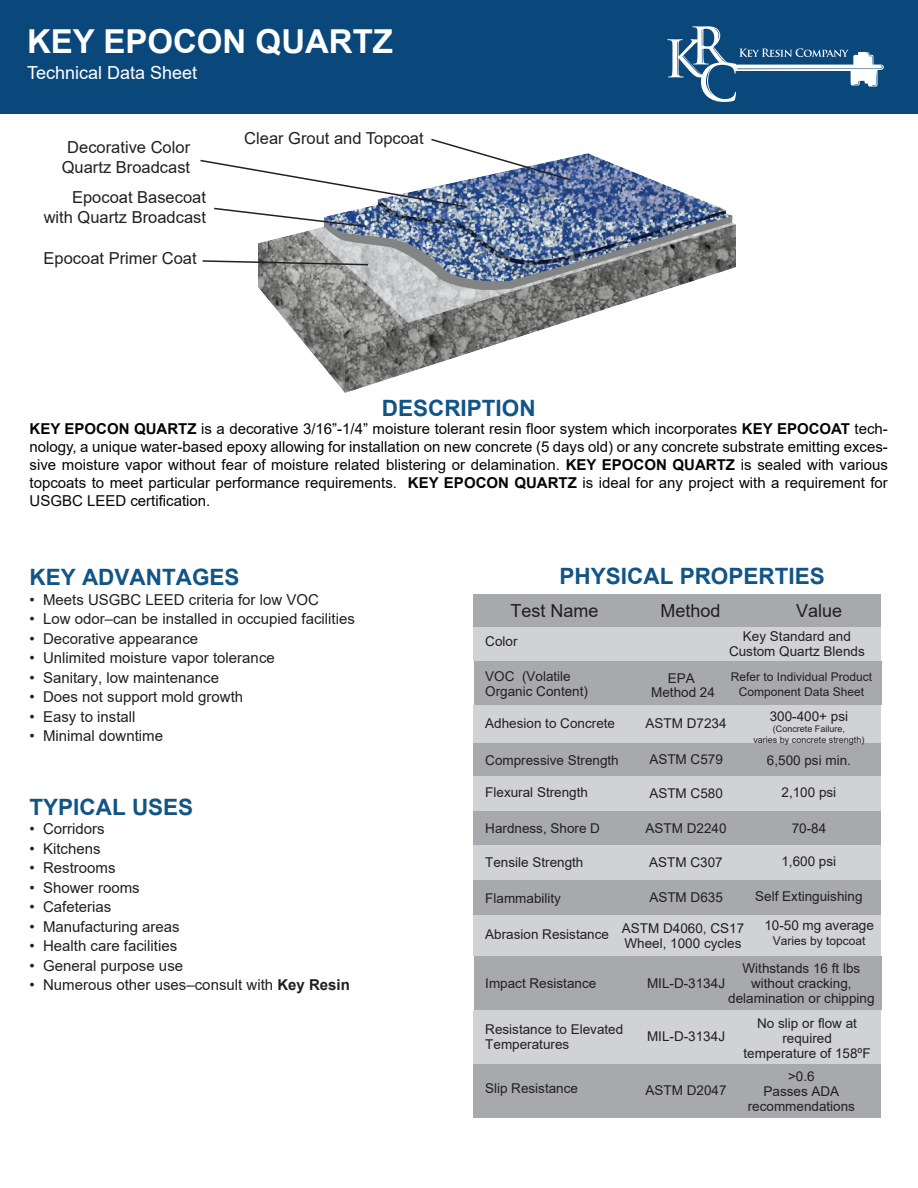
<style>
.page{position:relative;width:918px;height:1188px;background:#fff}
.page>*{position:absolute;margin:0;border:0;box-sizing:border-box;transform-origin:0 0}
.t1{font:700 33px "Arial";color:#fff}
.t2{font:700 22.5px "Arial";color:#115486}
.t3{font:18px "Arial";color:#231f20}
.t4{font:18px "Arial";color:#fff}
.t5{font:16.5px/19.8px "Arial";color:#231f20;text-align:center}
.t6{font:15px/18px "Arial";color:#050504;text-align:justify}
.t7{font:15px "Arial";color:#231f20}
.t8{font:13.5px/15px "Arial";color:#231f20;text-align:center}
.t9{font:12px/15px "Arial";color:#231f20;text-align:center}
.t10{font:9px/10.8px "Arial";color:#231f20;text-align:center}
.s1{font-weight:700}
</style>
<div class="page">
<img style="left:259px;top:113px;width:476px;height:280px">
<div style="left:473px;top:811px;width:408px;height:34px;background:#a8a9ad"></div>
<div style="left:473px;top:914px;width:408px;height:42px;background:#d1d2d4"></div>
<div style="left:473px;top:776px;width:408px;height:35px;background:#d1d2d4"></div>
<svg style="left:200px;top:138px;width:371px;height:90px"></svg>
<svg style="left:202px;top:259px;width:168px;height:7px"></svg>
<div style="left:0;top:0;width:918px;height:113px;background:#0a487b"></div>
<div style="left:473px;top:627px;width:408px;height:34px;background:#d1d2d4"></div>
<div style="left:473px;top:845px;width:408px;height:35px;background:#d1d2d4"></div>
<div style="left:473px;top:594px;width:408px;height:33px;background:#a8a9ad"></div>
<div style="left:473px;top:742px;width:408px;height:34px;background:#a8a9ad"></div>
<div style="left:473px;top:880px;width:408px;height:34px;background:#a8a9ad"></div>
<div style="left:474px;top:956px;width:408px;height:54px;background:#a8a9ad"></div>
<div style="left:473px;top:705px;width:408px;height:37px;background:#d1d2d4"></div>
<div style="left:474px;top:661px;width:408px;height:44px;background:#a8a9ad"></div>
<div style="left:473px;top:1010px;width:408px;height:54px;background:#d1d2d4"></div>
<div style="left:473px;top:1064px;width:408px;height:54px;background:#a8a9ad"></div>
<svg style="left:667px;top:26px;width:217px;height:76px"></svg>
<h1 class="t1" style="left:27px;top:18px;width:368px">KEY EPOCON QUARTZ</h1>
<h3 class="t4" style="left:27px;top:60px;width:172px">Technical Data Sheet</h3>
<p class="t5" style="left:62px;top:137px;width:130px">Decorative Color<br>Quartz Broadcast</p>
<p class="t5" style="left:44px;top:188px;width:164px;text-align:right">Epocoat Basecoat with Quartz Broadcast</p>
<p class="t5" style="left:44px;top:248px;width:155px">Epocoat Primer Coat</p>
<p class="t5" style="left:244px;top:128px;width:181px">Clear Grout and Topcoat</p>
<h2 class="t2" style="left:382px;top:392px;width:155px">DESCRIPTION</h2>
<p class="t6" style="left:30px;top:419px;width:860px"><span class="s1">KEY EPOCON QUARTZ</span> is a decorative 3/16”-1/4” moisture tolerant resin floor system which incorporates <span class="s1">KEY EPOCOAT</span> tech&shy;nology, a unique water-based epoxy allowing for installation on new concrete (5 days old) or any concrete substrate emitting exces&shy;sive moisture vapor without fear of moisture related blistering or delamination. <span class="s1">KEY EPOCON QUARTZ</span> is sealed with various topcoats to meet particular performance requirements. <span class="s1">KEY EPOCON QUARTZ</span> is ideal for any project with a requirement for USGBC LEED certification.</p>
<h2 class="t2" style="left:30px;top:561px;width:212px">KEY ADVANTAGES</h2>
<p class="t7" style="left:30px;top:589px;width:291px">• Meets USGBC LEED criteria for low VOC</p>
<p class="t7" style="left:30px;top:608px;width:327px">• Low odor–can be installed in occupied facilities</p>
<p class="t7" style="left:30px;top:628px;width:170px">• Decorative appearance</p>
<p class="t7" style="left:30px;top:647px;width:247px">• Unlimited moisture vapor tolerance</p>
<p class="t7" style="left:30px;top:667px;width:191px">• Sanitary, low maintenance</p>
<p class="t7" style="left:30px;top:686px;width:215px">• Does not support mold growth</p>
<p class="t7" style="left:30px;top:706px;width:108px">• Easy to install</p>
<p class="t7" style="left:30px;top:725px;width:135px">• Minimal downtime</p>
<h2 class="t2" style="left:30px;top:791px;width:165px">TYPICAL USES</h2>
<p class="t7" style="left:30px;top:819px;width:77px">• Corridors</p>
<p class="t7" style="left:30px;top:838px;width:73px">• Kitchens</p>
<p class="t7" style="left:30px;top:858px;width:88px">• Restrooms</p>
<p class="t7" style="left:30px;top:877px;width:112px">• Shower rooms</p>
<p class="t7" style="left:30px;top:897px;width:83px">• Cafeterias</p>
<p class="t7" style="left:30px;top:916px;width:152px">• Manufacturing areas</p>
<p class="t7" style="left:30px;top:936px;width:149px">• Health care facilities</p>
<p class="t7" style="left:30px;top:955px;width:155px">• General purpose use</p>
<p class="t7" style="left:30px;top:975px;width:322px">• Numerous other uses–consult with <span class="s1">Key Resin</span></p>
<h2 class="t2" style="left:560px;top:560px;width:267px">PHYSICAL PROPERTIES</h2>
<h3 class="t3" style="left:510px;top:598px;width:90px">Test Name</h3>
<h3 class="t3" style="left:661px;top:598px;width:62px">Method</h3>
<h3 class="t3" style="left:796px;top:598px;width:48px">Value</h3>
<p class="t8" style="left:485px;top:635px;width:71px">Color Color</p>
<p class="t8" style="left:485px;top:668px;width:104px;text-align:left">VOC (Volatile<br>Organic Content)</p>
<p class="t8" style="left:651px;top:672px;width:65px;line-height:13.5px">EPA<br>Method 24</p>
<p class="t8" style="left:729px;top:629px;width:137px">Key Standard and<br>Custom Quartz Blends</p>
<p class="t9" style="left:731px;top:670px;width:143px">Refer to Individual Product<br>Component Data Sheet</p>
<p class="t8" style="left:485px;top:716px;width:131px">Adhesion to Concrete</p>
<p class="t8" style="left:646px;top:716px;width:83px">ASTM D7234</p>
<p class="t8" style="left:770px;top:709px;width:80px">300-400+ psi</p>
<p class="t10" style="left:753px;top:723px;width:113px">(Concrete Failure,<br>varies by concrete strength)</p>
<p class="t8" style="left:649px;top:752px;width:75px">ASTM C579</p>
<p class="t8" style="left:767px;top:753px;width:86px">6,500 psi min.</p>
<p class="t8" style="left:485px;top:753px;width:135px">Compressive Strength</p>
<p class="t8" style="left:485px;top:785px;width:104px">Flexural Strength</p>
<p class="t8" style="left:649px;top:785px;width:75px">ASTM C580</p>
<p class="t8" style="left:782px;top:785px;width:56px">2,100 psi</p>
<p class="t8" style="left:485px;top:820px;width:116px">Hardness, Shore D</p>
<p class="t8" style="left:646px;top:820px;width:83px">ASTM D2240</p>
<p class="t8" style="left:792px;top:820px;width:36px">70-84</p>
<p class="t8" style="left:485px;top:854px;width:100px">Tensile Strength</p>
<p class="t8" style="left:649px;top:855px;width:75px">ASTM C307</p>
<p class="t8" style="left:781px;top:854px;width:56px">1,600 psi</p>
<p class="t8" style="left:485px;top:891px;width:77px">Flammability</p>
<p class="t8" style="left:649px;top:890px;width:75px">ASTM D635</p>
<p class="t8" style="left:755px;top:889px;width:109px">Self Extinguishing</p>
<p class="t8" style="left:622px;top:921px;width:124px;text-align:left">ASTM D4060, CS17<br>Wheel, 1000 cycles</p>
<p class="t8" style="left:764px;top:918px;width:111px">10-50 mg average</p>
<p class="t9" style="left:773px;top:933px;width:94px">Varies by topcoat</p>
<p class="t8" style="left:485px;top:927px;width:125px">Abrasion Resistance</p>
<p class="t8" style="left:728px;top:960px;width:148px">Withstands 16 ft lbs without cracking, delamination or chipping</p>
<p class="t8" style="left:485px;top:976px;width:113px">Impact Resistance</p>
<p class="t8" style="left:647px;top:975px;width:80px">MIL-D-3134J</p>
<p class="t8" style="left:485px;top:1021px;width:140px;text-align:left">Resistance to Elevated<br>Temperatures</p>
<p class="t8" style="left:485px;top:1081px;width:95px">Slip Resistance</p>
<p class="t8" style="left:647px;top:1029px;width:80px">MIL-D-3134J</p>
<p class="t8" style="left:646px;top:1083px;width:83px">ASTM D2047</p>
<p class="t8" style="left:744px;top:1015px;width:129px">No slip or flow at required<br>temperature of 158ºF</p>
<p class="t8" style="left:748px;top:1068px;width:109px">&gt;0.6<br>Passes ADA recommendations</p>
</div>
